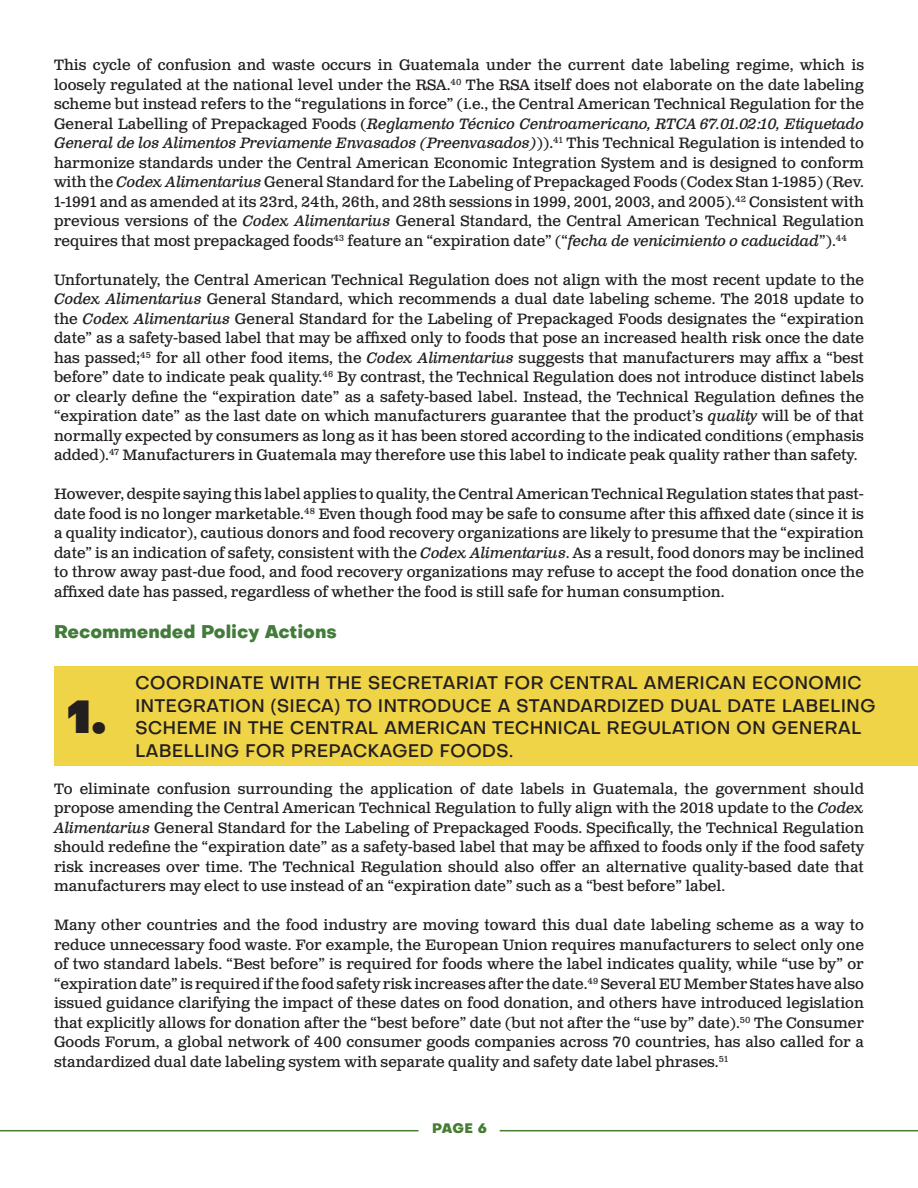
<style>
.page{position:relative;width:918px;height:1188px;background:#fff}
.page>*{position:absolute;margin:0;border:0;box-sizing:border-box;transform-origin:0 0}
.t1{font:45px "Objectivity Super";color:#231f20}
.t2{font:500 18px/22.5px "Objectivity";color:#231f20}
.heading_2{font:800 18px "Objectivity";color:#427b3a}
.t3{font:15px/19.5px "Clarendon Text Pro";color:#231f20;text-align:justify}
.t4{font:800 13.5px "Objectivity";color:#457c32}
.s1{font-style:italic}
</style>
<div class="page">
<div style="left:54px;top:667px;width:864px;height:99px;background:#f0d447"></div>
<hr style="left:0;top:1130px;width:418px;height:1px;background:#457c32">
<hr style="left:500px;top:1130px;width:418px;height:1px;background:#457c32">
<p class="t3" style="left:54px;top:56px;width:812px">This cycle of confusion and waste occurs in Guatemala under the current date labeling regime, which is loosely regulated at the national level under the RSA.<sup>40</sup> The RSA itself does not elaborate on the date labeling scheme but instead refers to the “regulations in force” (i.e., the Central American Technical Regulation for the General Labelling of Prepackaged Foods (<span class="s1">Reglamento Técnico Centroamericano, RTCA 67.01.02:10, Etiquetado General de los Alimentos Previamente Envasados (Preenvasados)</span>)).<sup>41</sup> This Technical Regulation is intended to harmonize standards under the Central American Economic Integration System and is designed to conform with the <span class="s1">Codex Alimentarius</span> General Standard for the Labeling of Prepackaged Foods (Codex Stan 1-1985) (Rev.<br>1-1991 and as amended at its 23rd, 24th, 26th, and 28th sessions in 1999, 2001, 2003, and 2005).<sup>42</sup> Consistent with previous versions of the <span class="s1">Codex Alimentarius</span> General Standard, the Central American Technical Regulation requires that most prepackaged foods<sup>43</sup> feature an “expiration date” (“<span class="s1">fecha de venicimiento o caducidad</span>”).<sup>44</sup></p>
<p class="t3" style="left:54px;top:270px;width:812px">Unfortunately, the Central American Technical Regulation does not align with the most recent update to the <span class="s1">Codex Alimentarius</span> General Standard, which recommends a dual date labeling scheme. The 2018 update to the <span class="s1">Codex Alimentarius</span> General Standard for the Labeling of Prepackaged Foods designates the “expiration date” as a safety-based label that may be affixed only to foods that pose an increased health risk once the date has passed;<sup>45</sup> for all other food items, the <span class="s1">Codex Alimentarius</span> suggests that manufacturers may affix a “best before” date to indicate peak quality.<sup>46</sup> By contrast, the Technical Regulation does not introduce distinct labels or clearly define the “expiration date” as a safety-based label. Instead, the Technical Regulation defines the “expiration date” as the last date on which manufacturers guarantee that the product’s <span class="s1">quality</span> will be of that normally expected by consumers as long as it has been stored according to the indicated conditions (emphasis added).<sup>47</sup> Manufacturers in Guatemala may therefore use this label to indicate peak quality rather than safety.</p>
<p class="t3" style="left:54px;top:485px;width:812px">However, despite saying this label applies to quality, the Central American Technical Regulation states that past&shy;date food is no longer marketable.<sup>48</sup> Even though food may be safe to consume after this affixed date (since it is a quality indicator), cautious donors and food recovery organizations are likely to presume that the “expiration date” is an indication of safety, consistent with the <span class="s1">Codex Alimentarius</span>. As a result, food donors may be inclined to throw away past-due food, and food recovery organizations may refuse to accept the food donation once the affixed date has passed, regardless of whether the food is still safe for human consumption.</p>
<p class="heading_2" style="left:54px;top:618px;width:284px">Recommended Policy Actions</p>
<p class="t1" style="left:67px;top:680px;width:41px">1.</p>
<p class="t2" style="left:135px;top:671px;width:742px">COORDINATE WITH THE SECRETARIAT FOR CENTRAL AMERICAN ECONOMIC INTEGRATION (SIECA) TO INTRODUCE A STANDARDIZED DUAL DATE LABELING SCHEME IN THE CENTRAL AMERICAN TECHNICAL REGULATION ON GENERAL LABELLING FOR PREPACKAGED FOODS.</p>
<p class="t3" style="left:54px;top:779px;width:812px">To eliminate confusion surrounding the application of date labels in Guatemala, the government should propose amending the Central American Technical Regulation to fully align with the 2018 update to the <span class="s1">Codex Alimentarius</span> General Standard for the Labeling of Prepackaged Foods. Specifically, the Technical Regulation should redefine the “expiration date” as a safety-based label that may be affixed to foods only if the food safety risk increases over time. The Technical Regulation should also offer an alternative quality-based date that manufacturers may elect to use instead of an “expiration date” such as a “best before” label.</p>
<p class="t3" style="left:54px;top:916px;width:812px">Many other countries and the food industry are moving toward this dual date labeling scheme as a way to reduce unnecessary food waste. For example, the European Union requires manufacturers to select only one of two standard labels. “Best before” is required for foods where the label indicates quality, while “use by” or “expiration date” is required if the food safety risk increases after the date.<sup>49</sup> Several EU Member States have also issued guidance clarifying the impact of these dates on food donation, and others have introduced legislation that explicitly allows for donation after the “best before” date (but not after the “use by” date).<sup>50</sup> The Consumer Goods Forum, a global network of 400 consumer goods companies across 70 countries, has also called for a standardized dual date labeling system with separate quality and safety date label phrases.<sup>51</sup></p>
<p class="t4" style="left:432px;top:1118px;width:56px">PAGE 6</p>
</div>
